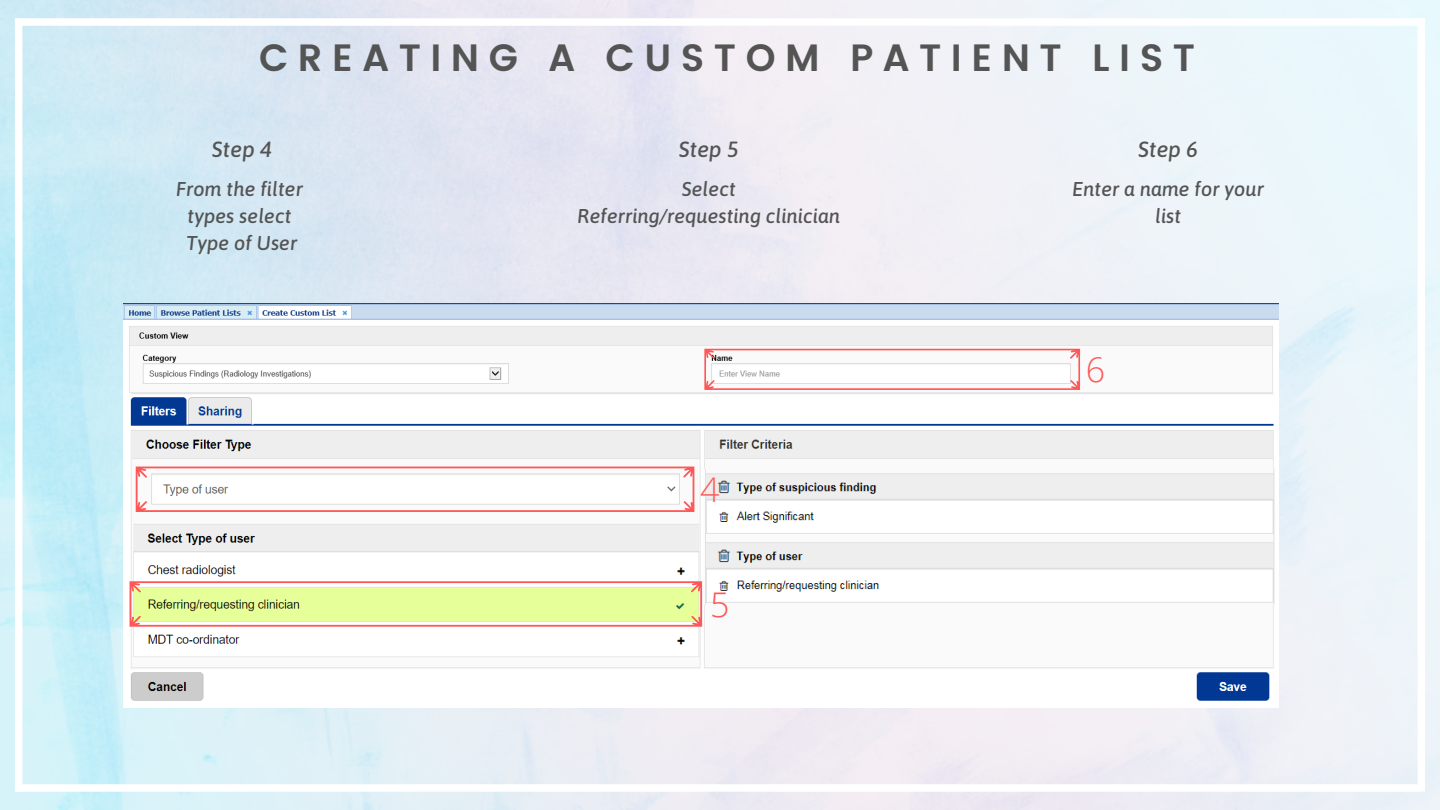
<style>
.page{position:relative;width:1440px;height:810px;background:#fff}
.page>*{position:absolute;margin:0;border:0;box-sizing:border-box;transform-origin:0 0}
.t1{font:600 38px "Poppins";letter-spacing:.25em;color:#545454}
.t2{font:300 34px "Open Sans";color:#ff5757}
.t3{font:italic 500 22px "Asap";color:#545454}
.t4{font:italic 500 20px/27px "Asap";color:#545454;text-align:center}
</style>
<div class="page">
<img style="left:0;top:0;width:1440px;height:810px">
<div style="left:15px;top:18px;width:1406px;height:8px;background:#fff"></div>
<div style="left:15px;top:18px;width:7px;height:774px;background:#fff"></div>
<div style="left:15px;top:784px;width:1406px;height:8px;background:#fff"></div>
<div style="left:1418px;top:18px;width:7px;height:774px;background:#fff"></div>
<img style="left:124px;top:304px;width:1155px;height:404px">
<svg style="left:136px;top:467px;width:558px;height:45px"></svg>
<svg style="left:130px;top:581px;width:572px;height:46px;background:#e8eaa2"></svg>
<svg style="left:704px;top:349px;width:376px;height:41px"></svg>
<img style="left:704px;top:469px;width:572px;height:136px">
<p class="t1" style="left:259px;top:36px;width:937px">CREATING A CUSTOM PATIENT LIST</p>
<p class="t3" style="left:212px;top:137px;width:61px">Step 4</p>
<p class="t4" style="left:176px;top:175px;width:128px">From the filter</p>
<p class="t4" style="left:188px;top:202px;width:106px">types select</p>
<p class="t4" style="left:187px;top:229px;width:112px">Type of User</p>
<p class="t3" style="left:679px;top:137px;width:61px">Step 5</p>
<p class="t4" style="left:682px;top:175px;width:56px">Select</p>
<p class="t4" style="left:578px;top:202px;width:264px">Referring/requesting clinician</p>
<p class="t2" style="left:700px;top:466px;width:21px">4</p>
<p class="t2" style="left:710px;top:581px;width:21px">5</p>
<p class="t3" style="left:1138px;top:137px;width:61px">Step 6</p>
<p class="t4" style="left:1073px;top:175px;width:193px">Enter a name for your list</p>
<p class="t2" style="left:1086px;top:346px;width:21px">6</p>
</div>
